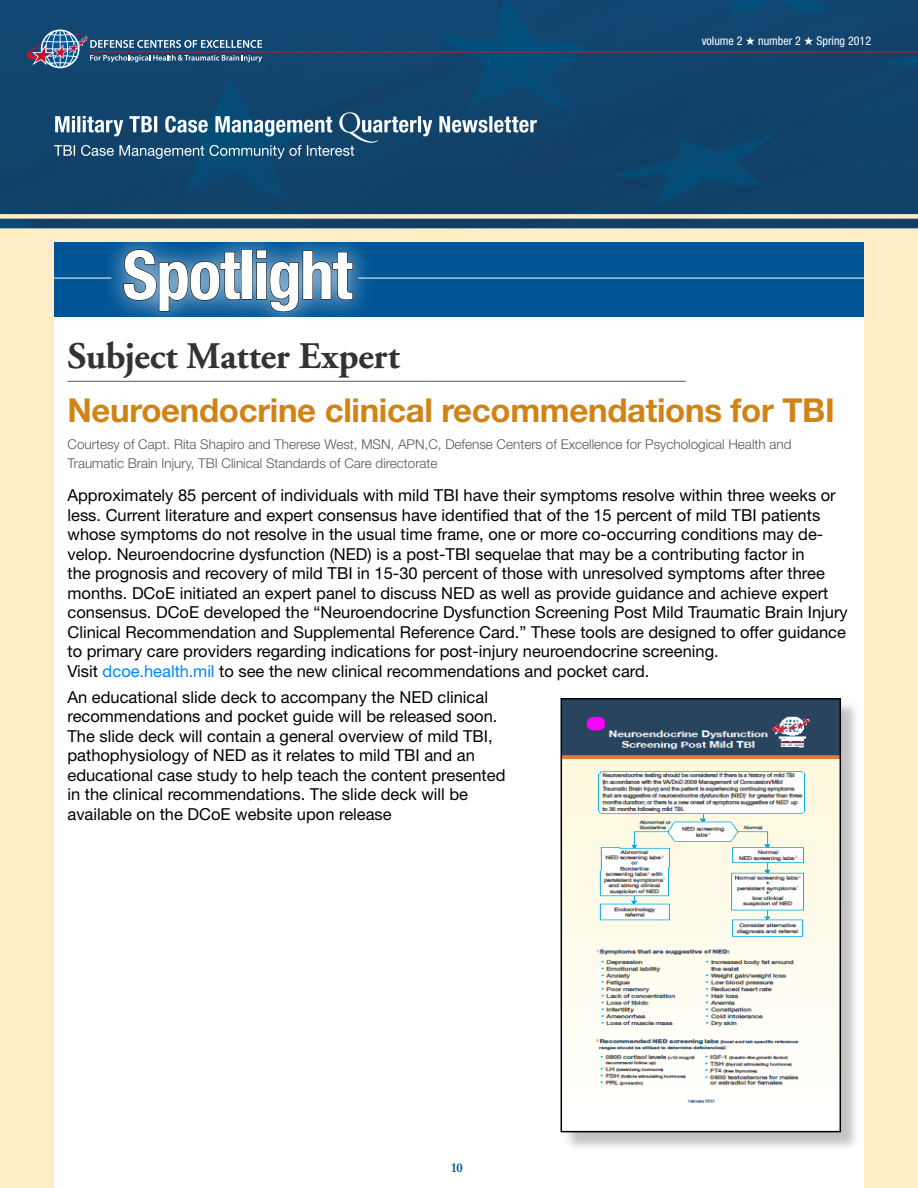
<style>
.page{position:relative;width:918px;height:1188px;background:#ffedc5}
.page>*{position:absolute;margin:0;border:0;box-sizing:border-box;transform-origin:0 0}
.header_2{font:700 condensed 67.5px "Helvetica Neue LT Std";letter-spacing:-.02em;color:#fff}
.t1{font:700 37.5px "Adobe Garamond";letter-spacing:-.01em;color:#333}
.Paragraph_Headers{font:700 33px "Helvetica Neue";letter-spacing:-.01em;color:#d18316}
.Body{font:16.5px/19.5px "Helvetica Neue";color:#000}
.byline{font:300 13.5px/19.5px "Helvetica Neue";color:#57585a}
.t2{font:700 13.5px "Garamond";color:#005596}
.t3{font:condensed 12px "Helvetica Neue LT Std";color:#fff}
.s1{color:#0084ff}
</style>
<div class="page">
<div style="left:54px;top:251px;width:810px;height:937px;background:#fff"></div>
<img style="left:0;top:0;width:918px;height:228px">
<svg style="left:20px;top:29px;width:242px;height:40px;background:#3b6286"></svg>
<div style="left:0;top:214px;width:918px;height:5px;background:#ffedc5"></div>
<svg style="left:54px;top:112px;width:483px;height:47px;background:#3e6989"></svg>
<hr style="left:89px;top:51px;width:829px;height:1px;background:#c41230">
<hr style="left:68px;top:381px;width:618px;height:1px;background:#58595b">
<div style="left:562px;top:700px;width:298px;height:451px;background:#000;opacity:.24"></div>
<img style="left:564px;top:701px;width:274px;height:428px">
<div style="left:561px;top:698px;width:280px;height:434px;border:2px solid #000"></div>
<div style="left:54px;top:242px;width:810px;height:75px;background:#005596"></div>
<div style="left:102px;top:228px;width:272px;height:105px;background:#fff;opacity:.75"></div>
<svg style="left:123px;top:249px;width:118px;height:63px;background:#457aa2"></svg>
<div style="left:242px;top:250px;width:10px;height:49px;border:1px solid #000"></div>
<svg style="left:256px;top:250px;width:97px;height:62px;background:#487aa1"></svg>
<hr style="left:359px;top:278px;width:505px;height:1px;background:#fff">
<hr style="left:54px;top:278px;width:57px;height:1px;background:#fff">
<p class="header_2" style="left:123px;top:234px;width:232px">Spotlight</p>
<p class="t3" style="left:702px;top:34px;width:171px">volume 2 ★ number 2 ★ Spring 2012</p>
<p class="t1" style="left:68px;top:335px;width:334px">Subject Matter Expert</p>
<p class="Paragraph_Headers" style="left:68px;top:390px;width:769px">Neuroendocrine clinical recommendations for TBI</p>
<p class="byline" style="left:68px;top:434px;width:726px">Courtesy of Capt. Rita Shapiro and Therese West, MSN, APN,C, Defense Centers of Excellence for Psychological Health and<br>Traumatic Brain Injury, TBI Clinical Standards of Care directorate</p>
<p class="Body" style="left:68px;top:485px;width:782px">Approximately 85 percent of individuals with mild TBI have their symptoms resolve within three weeks or less. Current literature and expert consensus have identified that of the 15 percent of mild TBI patients whose symptoms do not resolve in the usual time frame, one or more co-occurring conditions may de&shy;velop. Neuroendocrine dysfunction (NED) is a post-TBI sequelae that may be a contributing factor in<br>the prognosis and recovery of mild TBI in 15-30 percent of those with unresolved symptoms after three months. DCoE initiated an expert panel to discuss NED as well as provide guidance and achieve expert consensus. DCoE developed the “Neuroendocrine Dysfunction Screening Post Mild Traumatic Brain Injury Clinical Recommendation and Supplemental Reference Card.” These tools are designed to offer guidance to primary care providers regarding indications for post-injury neuroendocrine screening.<br>Visit <span class="s1">dcoe.health.mil</span> to see the new clinical recommendations and pocket card.</p>
<p class="Body" style="left:68px;top:687px;width:439px">An educational slide deck to accompany the NED clinical recommendations and pocket guide will be released soon.<br>The slide deck will contain a general overview of mild TBI, pathophysiology of NED as it relates to mild TBI and an educational case study to help teach the content presented in the clinical recommendations. The slide deck will be available on the DCoE website upon release</p>
<p class="t2" style="left:451px;top:1160px;width:13px">10</p>
</div>
